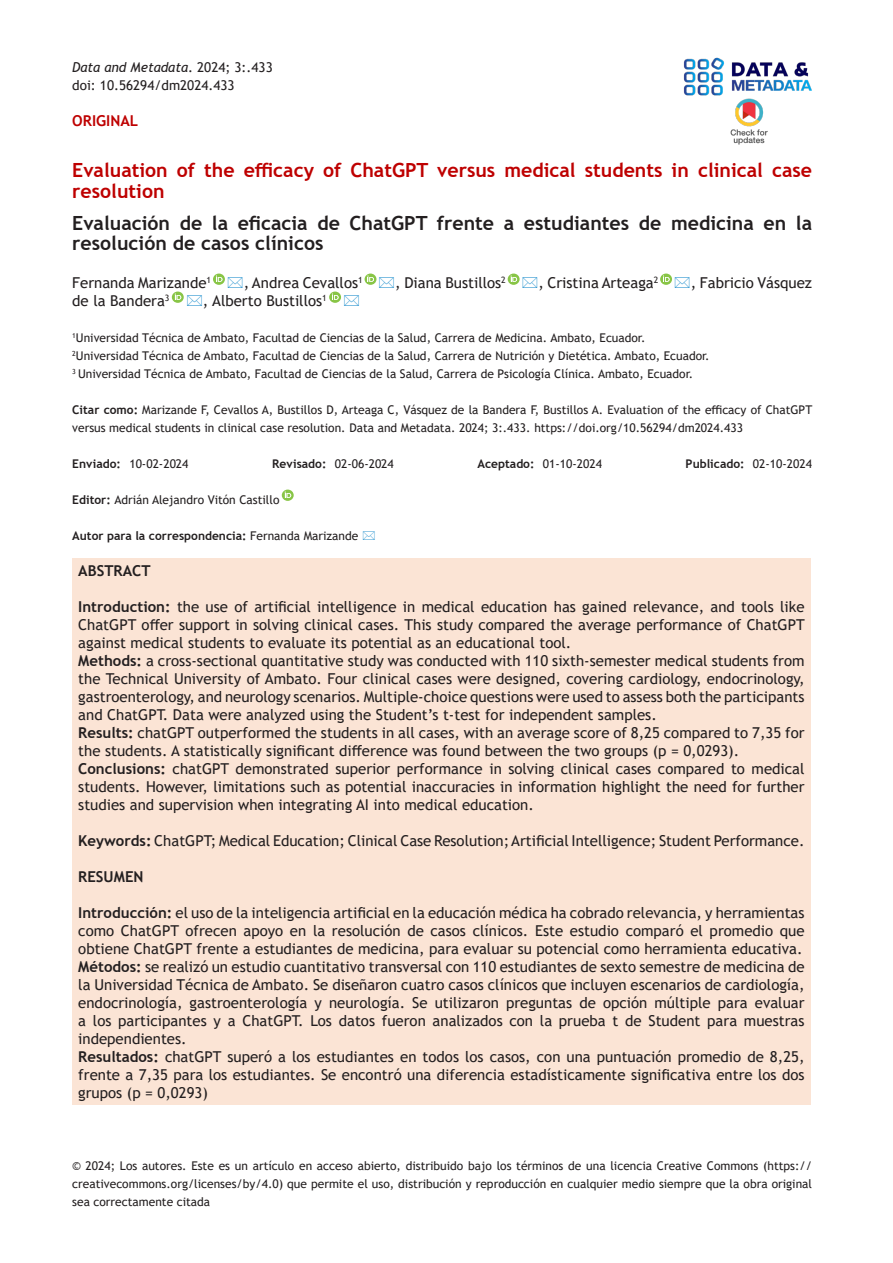
<style>
.page{position:relative;width:893px;height:1263px;background:#fff}
.page>*{position:absolute;margin:0;border:0;box-sizing:border-box;transform-origin:0 0}
.t1{font:700 19.5px/19.5px "Trebuchet MS";color:#231f20}
.t2{font:700 19.5px/21px "Trebuchet MS";color:#be0000}
.t3{font:15px/18px "Trebuchet MS";color:#231f20;text-align:justify}
.t4{font:700 15px "Trebuchet MS";color:#231f20}
.t5{font:700 15px "Trebuchet MS";color:#be0000}
.t6{font:italic 13.5px "Trebuchet MS";color:#231f20}
.t7{font:13.5px "Trebuchet MS";color:#231f20}
.t8{font:12px/18px "Trebuchet MS";color:#231f20;text-align:justify}
.t9{font:700 12px "Trebuchet MS";color:#231f20}
.s1{font-style:normal}
.s2{font-weight:700}
.s3{font-weight:400}
</style>
<div class="page">
<img style="left:683px;top:57px;width:129px;height:39px">
<img style="left:730px;top:98px;width:38px;height:47px">
<div style="left:72px;top:558px;width:739px;height:546px;background:#fbe4d5"></div>
<svg style="left:282px;top:490px;width:12px;height:11px"></svg>
<svg style="left:213px;top:274px;width:12px;height:11px"></svg>
<svg style="left:365px;top:274px;width:12px;height:11px"></svg>
<svg style="left:508px;top:274px;width:12px;height:11px"></svg>
<svg style="left:660px;top:274px;width:12px;height:11px"></svg>
<svg style="left:172px;top:292px;width:12px;height:11px"></svg>
<svg style="left:329px;top:292px;width:12px;height:11px"></svg>
<p class="t6" style="left:72px;top:59px;width:202px">Data and Metadata<span class="s1">. 2024; 3:.433</span></p>
<p class="t7" style="left:72px;top:77px;width:164px">doi: 10.56294/dm2024.433</p>
<p class="t5" style="left:72px;top:111px;width:67px">ORIGINAL</p>
<p class="t2" style="left:72px;top:159px;width:741px">Evaluation of the efficacy of ChatGPT versus medical students in clinical case resolution</p>
<p class="t1" style="left:72px;top:214px;width:741px">Evaluación de la eficacia de ChatGPT frente a estudiantes de medicina en la resolución de casos clínicos</p>
<p class="t3" style="left:72px;top:274px;width:140px">Fernanda Marizande<sup>1</sup></p>
<p class="t3" style="left:244px;top:274px;width:121px">, Andrea Cevallos<sup>1</sup></p>
<p class="t3" style="left:395px;top:274px;width:112px">, Diana Bustillos<sup>2</sup></p>
<p class="t3" style="left:538px;top:274px;width:121px">, Cristina Arteaga<sup>2</sup></p>
<p class="t3" style="left:691px;top:274px;width:123px">, Fabricio Vásquez</p>
<p class="t3" style="left:72px;top:292px;width:99px">de la Bandera<sup>3</sup></p>
<p class="t3" style="left:203px;top:292px;width:125px">, Alberto Bustillos<sup>1</sup></p>
<p class="t8" style="left:72px;top:329px;width:575px"><sup>1</sup>Universidad Técnica de Ambato, Facultad de Ciencias de la Salud, Carrera de Medicina. Ambato, Ecuador.</p>
<p class="t8" style="left:72px;top:347px;width:639px"><sup>2</sup>Universidad Técnica de Ambato, Facultad de Ciencias de la Salud, Carrera de Nutrición y Dietética. Ambato, Ecuador.</p>
<p class="t8" style="left:72px;top:365px;width:622px"><sup>3</sup> Universidad Técnica de Ambato, Facultad de Ciencias de la Salud, Carrera de Psicología Clínica. Ambato, Ecuador.</p>
<p class="t8" style="left:72px;top:401px;width:741px"><span class="s2">Citar como:</span> Marizande F, Cevallos A, Bustillos D, Arteaga C, Vásquez de la Bandera F, Bustillos A. Evaluation of the efficacy of ChatGPT versus medical students in clinical case resolution. Data and Metadata. 2024; 3:.433. https://doi.org/10.56294/dm2024.433</p>
<p class="t8" style="left:72px;top:455px;width:118px"><span class="s2">Enviado:</span> 10-02-2024</p>
<p class="t8" style="left:272px;top:455px;width:123px"><span class="s2">Revisado:</span> 02-06-2024</p>
<p class="t8" style="left:478px;top:455px;width:126px"><span class="s2">Aceptado:</span> 01-10-2024</p>
<p class="t9" style="left:686px;top:456px;width:128px">Publicado: <span class="s3">02-10-2024</span></p>
<p class="t8" style="left:72px;top:491px;width:209px"><span class="s2">Editor:</span> Adrián Alejandro Vitón Castillo</p>
<p class="t9" style="left:72px;top:528px;width:288px">Autor para la correspondencia: <span class="s3">Fernanda Marizande</span></p>
<p class="t4" style="left:78px;top:561px;width:74px">ABSTRACT</p>
<p class="t3" style="left:78px;top:598px;width:728px"><span class="s2">Introduction:</span> the use of artificial intelligence in medical education has gained relevance, and tools like ChatGPT offer support in solving clinical cases. This study compared the average performance of ChatGPT against medical students to evaluate its potential as an educational tool.</p>
<p class="t3" style="left:78px;top:652px;width:728px"><span class="s2">Methods:</span> a cross-sectional quantitative study was conducted with 110 sixth-semester medical students from the Technical University of Ambato. Four clinical cases were designed, covering cardiology, endocrinology, gastroenterology, and neurology scenarios. Multiple-choice questions were used to assess both the participants and ChatGPT. Data were analyzed using the Student’s t-test for independent samples.</p>
<p class="t3" style="left:78px;top:724px;width:728px"><span class="s2">Results:</span> chatGPT outperformed the students in all cases, with an average score of 8,25 compared to 7,35 for the students. A statistically significant difference was found between the two groups (p = 0,0293).</p>
<p class="t3" style="left:78px;top:760px;width:728px"><span class="s2">Conclusions:</span> chatGPT demonstrated superior performance in solving clinical cases compared to medical students. However, limitations such as potential inaccuracies in information highlight the need for further studies and supervision when integrating AI into medical education.</p>
<p class="t3" style="left:78px;top:832px;width:728px"><span class="s2">Keywords:</span> ChatGPT; Medical Education; Clinical Case Resolution; Artificial Intelligence; Student Performance.</p>
<p class="t4" style="left:78px;top:867px;width:67px">RESUMEN</p>
<p class="t3" style="left:78px;top:904px;width:728px"><span class="s2">Introducción:</span> el uso de la inteligencia artificial en la educación médica ha cobrado relevancia, y herramientas como ChatGPT ofrecen apoyo en la resolución de casos clínicos. Este estudio comparó el promedio que obtiene ChatGPT frente a estudiantes de medicina, para evaluar su potencial como herramienta educativa.</p>
<p class="t3" style="left:78px;top:958px;width:728px"><span class="s2">Métodos:</span> se realizó un estudio cuantitativo transversal con 110 estudiantes de sexto semestre de medicina de la Universidad Técnica de Ambato. Se diseñaron cuatro casos clínicos que incluyen escenarios de cardiología, endocrinología, gastroenterología y neurología. Se utilizaron preguntas de opción múltiple para evaluar a los participantes y a ChatGPT. Los datos fueron analizados con la prueba t de Student para muestras independientes.</p>
<p class="t3" style="left:78px;top:1048px;width:728px"><span class="s2">Resultados:</span> chatGPT superó a los estudiantes en todos los casos, con una puntuación promedio de 8,25, frente a 7,35 para los estudiantes. Se encontró una diferencia estadísticamente significativa entre los dos grupos (p = 0,0293)</p>
<p class="t8" style="left:72px;top:1157px;width:741px">© 2024; Los autores. Este es un artículo en acceso abierto, distribuido bajo los términos de una licencia Creative Commons (https:// creativecommons.org/licenses/by/4.0) que permite el uso, distribución y reproducción en cualquier medio siempre que la obra original sea correctamente citada</p>
</div>
